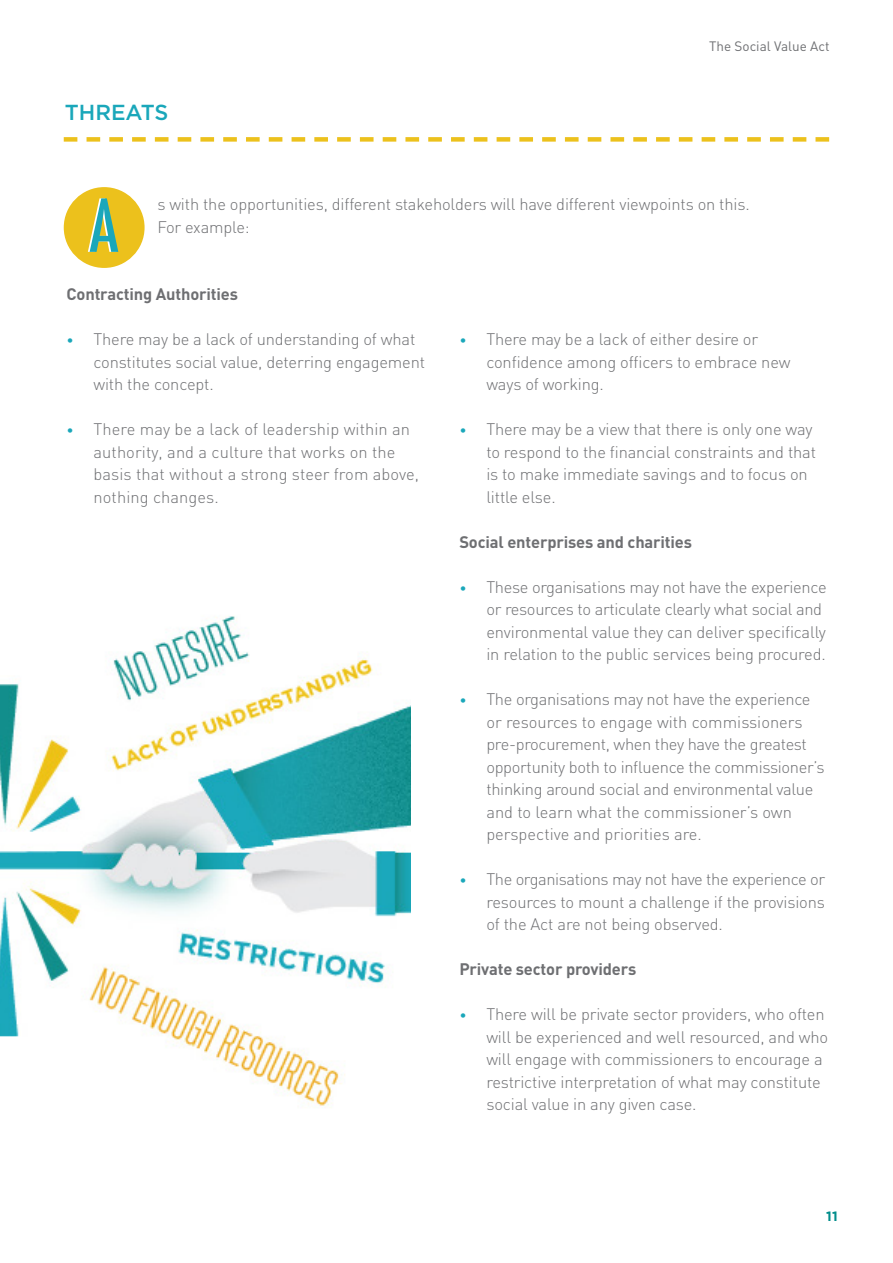
<style>
.page{position:relative;width:893px;height:1263px;background:#fff}
.page>*{position:absolute;margin:0;border:0;box-sizing:border-box;transform-origin:0 0}
.t1{font:500 condensed 70.95px "Futura";color:#fff}
.t2{font:500 21.75px "Gotham";color:#1aa7ba}
.t3{font:300 16.5px/22.5px "DIN";letter-spacing:-.01em;color:#6e6f72}
.t4{font:700 16.5px "DIN";letter-spacing:-.01em;color:#6e6f72}
.t5{font:13.5px "DIN";color:#6e6f72}
.t6{font:700 13.5px "Gotham";color:#008d8b}
.s1{font-size:13.5px;color:#1aa7ba}
</style>
<div class="page">
<img style="left:0;top:616px;width:410px;height:492px">
<svg style="left:64px;top:137px;width:765px;height:5px"></svg>
<div style="left:64px;top:187px;width:81px;height:81px;background:#ecc11c;border-radius:50%"></div>
<h2 class="t2" style="left:65px;top:100px;width:16px">THREAT</h2>
<h2 class="t2" style="left:155px;top:100px;width:15px">S</h2>
<p class="t5" style="left:709px;top:38px;width:122px">The Social Value Act</p>
<h1 class="t1" style="left:88px;top:180px;width:30px">A</h1>
<p class="t3" style="left:157px;top:193px;width:594px">s with the opportunities, different stakeholders will have different viewpoints on this.<br>For example:</p>
<p class="t4" style="left:67px;top:284px;width:173px">Contracting Authorities</p>
<p class="t3" style="left:94px;top:328px;width:333px;text-indent:-27px"><span class="s1">•</span> There may be a lack of understanding of what constitutes social value, deterring engagement with the concept.</p>
<p class="t3" style="left:94px;top:418px;width:327px;text-indent:-27px"><span class="s1">•</span> There may be a lack of leadership within an authority, and a culture that works on the basis that without a strong steer from above, nothing changes.</p>
<p class="t3" style="left:486px;top:328px;width:306px;text-indent:-27px"><span class="s1">•</span> There may be a lack of either desire or confidence among officers to embrace new ways of working.</p>
<p class="t3" style="left:486px;top:418px;width:331px;text-indent:-27px"><span class="s1">•</span> There may be a view that there is only one way to respond to the financial constraints and that is to make immediate savings and to focus on little else.</p>
<p class="t4" style="left:459px;top:531px;width:234px">Social enterprises and charities</p>
<p class="t3" style="left:486px;top:575px;width:342px;text-indent:-27px"><span class="s1">•</span> These organisations may not have the experience or resources to articulate clearly what social and environmental value they can deliver specifically in relation to the public services being procured.</p>
<p class="t3" style="left:486px;top:688px;width:340px;text-indent:-27px"><span class="s1">•</span> The organisations may not have the experience or resources to engage with commissioners pre-procurement, when they have the greatest opportunity both to influence the commissioner’s thinking around social and environmental value and to learn what the commissioner’s own perspective and priorities are.</p>
<p class="t3" style="left:486px;top:868px;width:340px;text-align:justify;text-indent:-27px"><span class="s1">•</span> The organisations may not have the experience or resources to mount a challenge if the provisions of the Act are not being observed.</p>
<p class="t4" style="left:459px;top:959px;width:178px">Private sector providers</p>
<p class="t3" style="left:486px;top:1003px;width:343px;text-indent:-27px"><span class="s1">•</span> There will be private sector providers, who often will be experienced and well resourced, and who will engage with commissioners to encourage a restrictive interpretation of what may constitute social value in any given case.</p>
<p class="t6" style="left:826px;top:1208px;width:13px">11</p>
</div>
